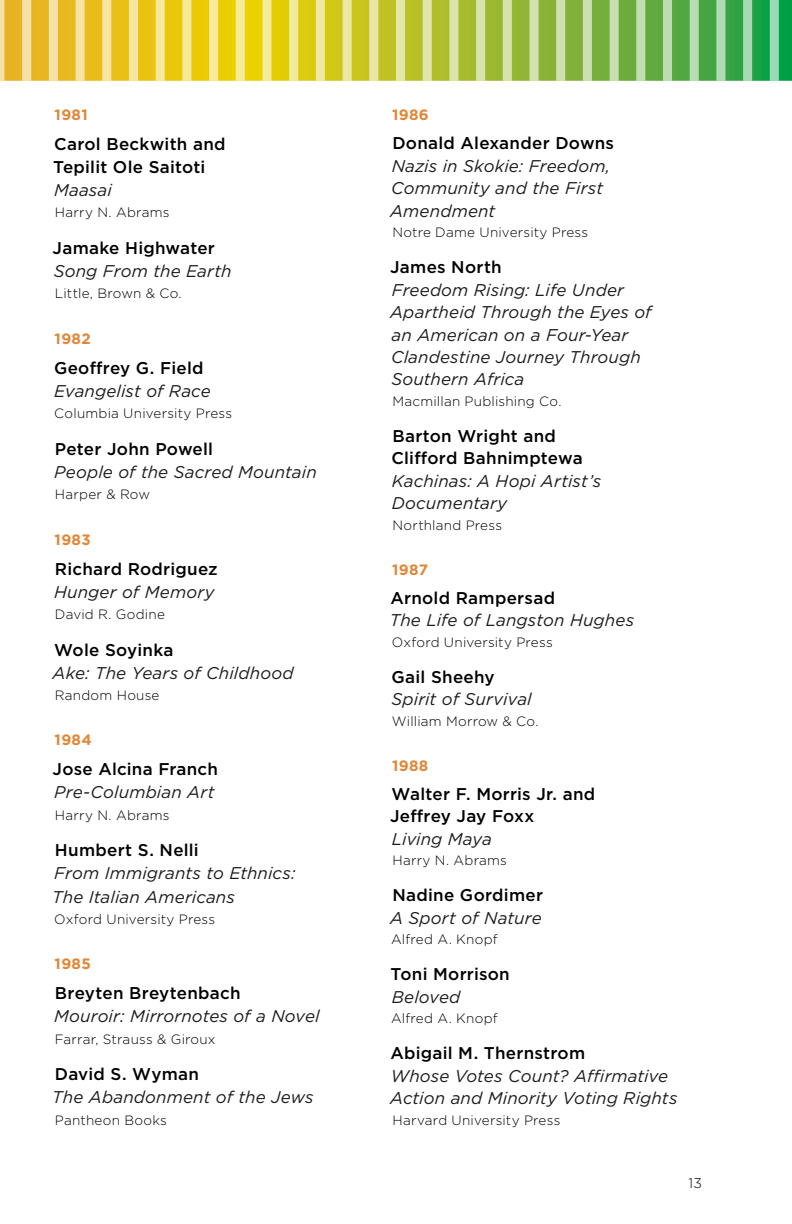
<style>
.page{position:relative;width:792px;height:1224px;background:#fff}
.page>*{position:absolute;margin:0;border:0;box-sizing:border-box;transform-origin:0 0}
.t1{font:italic 17px/22.4px "Gotham";letter-spacing:.005em;color:#1c1c1c}
.t2{font:500 17px/22.4px "Gotham";letter-spacing:.015em;color:#000}
.t3{font:700 15px "Gotham";letter-spacing:.025em;color:#e08738}
.t4{font:300 14px "Gotham";color:#000}
.t5{font:300 13.6px "Gotham";letter-spacing:.015em;color:#000}
</style>
<div class="page">
<svg style="left:1px;top:0;width:778px;height:81px;background:#dbe1a4"></svg>
<div style="left:58px;top:0;width:18px;height:81px;background:#e8b91e"></div>
<div style="left:85px;top:0;width:17px;height:81px;background:#e8bc1a"></div>
<div style="left:5px;top:0;width:17px;height:81px;background:#e7b323"></div>
<div style="left:111px;top:0;width:18px;height:81px;background:#e9c015"></div>
<div style="left:31px;top:0;width:18px;height:81px;background:#e7b620"></div>
<div style="left:138px;top:0;width:18px;height:81px;background:#eac310"></div>
<div style="left:245px;top:0;width:17px;height:81px;background:#ecd100"></div>
<div style="left:165px;top:0;width:17px;height:81px;background:#eac709"></div>
<div style="left:272px;top:0;width:17px;height:81px;background:#e2ce02"></div>
<div style="left:191px;top:0;width:18px;height:81px;background:#ebca03"></div>
<div style="left:298px;top:0;width:18px;height:81px;background:#dbcc0e"></div>
<div style="left:352px;top:0;width:17px;height:81px;background:#c7c51e"></div>
<div style="left:405px;top:0;width:18px;height:81px;background:#b7c027"></div>
<div style="left:592px;top:0;width:18px;height:81px;background:#75ae3b"></div>
<div style="left:565px;top:0;width:18px;height:81px;background:#80b139"></div>
<div style="left:539px;top:0;width:17px;height:81px;background:#8ab336"></div>
<div style="left:725px;top:0;width:18px;height:81px;background:#34a344"></div>
<svg style="left:752px;top:0;width:18px;height:81px"></svg>
<div style="left:218px;top:0;width:18px;height:81px;background:#ebce00"></div>
<div style="left:325px;top:0;width:18px;height:81px;background:#d1c817"></div>
<div style="left:378px;top:0;width:18px;height:81px;background:#c0c223"></div>
<div style="left:458px;top:0;width:18px;height:81px;background:#a6bb2e"></div>
<div style="left:432px;top:0;width:17px;height:81px;background:#afbe2a"></div>
<div style="left:512px;top:0;width:17px;height:81px;background:#94b634"></div>
<div style="left:485px;top:0;width:18px;height:81px;background:#9db831"></div>
<div style="left:645px;top:0;width:18px;height:81px;background:#60aa3f"></div>
<div style="left:699px;top:0;width:17px;height:81px;background:#46a542"></div>
<div style="left:672px;top:0;width:18px;height:81px;background:#54a740"></div>
<div style="left:619px;top:0;width:17px;height:81px;background:#6bac3d"></div>
<div style="left:779px;top:0;width:13px;height:81px;background:#00a046"></div>
<p class="t3" style="left:55px;top:105px;width:35px">1981</p>
<p class="t2" style="left:53px;top:132px;width:174px;line-height:23.2px">Carol Beckwith and<br>Tepilit Ole Saitoti</p>
<p class="t1" style="left:54px;top:179px;width:59px">Maasai</p>
<p class="t5" style="left:55px;top:204px;width:116px">Harry N. Abrams</p>
<p class="t2" style="left:53px;top:237px;width:164px">Jamake H ighwater</p>
<p class="t1" style="left:54px;top:260px;width:179px">Song From the Earth</p>
<p class="t5" style="left:55px;top:285px;width:128px">Little, Brown &amp; Co.</p>
<p class="t3" style="left:55px;top:329px;width:38px">1982</p>
<p class="t2" style="left:54px;top:356px;width:151px">Geoffrey G. Field</p>
<p class="t1" style="left:54px;top:379px;width:158px">Evangelist of Race</p>
<p class="t5" style="left:54px;top:405px;width:179px">Columbia University Press</p>
<p class="t2" style="left:55px;top:437px;width:160px">Peter John Powell</p>
<p class="t1" style="left:54px;top:460px;width:264px">People of the Sacred Mountain</p>
<p class="t5" style="left:55px;top:486px;width:97px">Harper &amp; Row</p>
<p class="t3" style="left:55px;top:529px;width:38px">1983</p>
<p class="t2" style="left:55px;top:557px;width:164px">Richard Rodriguez</p>
<p class="t1" style="left:54px;top:580px;width:162px">Hunger of Memory</p>
<p class="t5" style="left:55px;top:605px;width:111px">David R. Godine</p>
<p class="t2" style="left:54px;top:638px;width:121px">Wole Soyinka</p>
<p class="t1" style="left:53px;top:661px;width:243px">Ake: The Years of Childhood</p>
<p class="t5" style="left:55px;top:686px;width:106px">Random House</p>
<p class="t3" style="left:55px;top:730px;width:39px">1984</p>
<p class="t2" style="left:53px;top:758px;width:167px">Jose Alcina Franch</p>
<p class="t1" style="left:54px;top:781px;width:162px">Pre-Columbian Art</p>
<p class="t5" style="left:55px;top:806px;width:116px">Harry N. Abrams</p>
<p class="t2" style="left:55px;top:839px;width:145px">Humbert S. Nelli</p>
<p class="t1" style="left:52px;top:861px;width:245px;line-height:23.2px">From Immigrants to Ethnics:<br>The Italian Americans</p>
<p class="t5" style="left:54px;top:910px;width:162px">Oxford University Press</p>
<p class="t3" style="left:55px;top:954px;width:38px">1985</p>
<p class="t2" style="left:55px;top:982px;width:187px">Breyten Breytenbach</p>
<p class="t1" style="left:54px;top:1005px;width:267px">Mouroir: Mirrornotes of a Novel</p>
<p class="t5" style="left:55px;top:1030px;width:162px">Farrar, Strauss &amp; Giroux</p>
<p class="t2" style="left:55px;top:1063px;width:146px">David S. Wyman</p>
<p class="t1" style="left:52px;top:1086px;width:263px">The Abandonment of the Jews</p>
<p class="t5" style="left:55px;top:1111px;width:113px">Pantheon Books</p>
<p class="t3" style="left:392px;top:105px;width:38px">1986</p>
<p class="t2" style="left:392px;top:132px;width:223px">Donald Alexander Downs</p>
<p class="t1" style="left:390px;top:154px;width:222px">Nazis in Skokie: Freedom,<br>Community and the First<br>Amendment</p>
<p class="t5" style="left:392px;top:224px;width:197px">Notre Dame University Press</p>
<p class="t2" style="left:390px;top:256px;width:113px">James North</p>
<p class="t1" style="left:390px;top:278px;width:263px">Freedom Rising: Life Under<br>Apartheid Through the Eyes of an American on a Four-Year<br>Clandestine Journey Through<br>Southern Africa</p>
<p class="t5" style="left:392px;top:393px;width:170px">Macmillan Publishing Co.</p>
<p class="t2" style="left:392px;top:424px;width:193px">Barton Wright and<br>Clifford Bahnimptewa</p>
<p class="t1" style="left:392px;top:469px;width:211px">Kachinas: A Hopi Artist’s<br>Documentary</p>
<p class="t5" style="left:392px;top:516px;width:111px">Northland Press</p>
<p class="t3" style="left:392px;top:559px;width:37px">1987</p>
<p class="t2" style="left:391px;top:586px;width:166px">Arnold Rampersad</p>
<p class="t1" style="left:390px;top:609px;width:246px">The Life of Langston Hughes</p>
<p class="t5" style="left:392px;top:633px;width:162px">Oxford University Press</p>
<p class="t2" style="left:392px;top:665px;width:105px">Gail Sheehy</p>
<p class="t1" style="left:391px;top:688px;width:142px">Spirit of Survival</p>
<p class="t5" style="left:392px;top:712px;width:148px">William Morrow &amp; Co.</p>
<p class="t3" style="left:392px;top:755px;width:38px">1988</p>
<p class="t2" style="left:390px;top:782px;width:207px">Walter F. Morris Jr. and<br>Jeffrey Jay Foxx</p>
<p class="t1" style="left:392px;top:827px;width:102px">Living Maya</p>
<p class="t5" style="left:392px;top:852px;width:116px">Harry N. Abrams</p>
<p class="t2" style="left:392px;top:884px;width:152px">Nadine Gordimer</p>
<p class="t1" style="left:390px;top:906px;width:153px">A Sport of Nature</p>
<p class="t5" style="left:391px;top:931px;width:108px">Alfred A. Knopf</p>
<p class="t2" style="left:391px;top:963px;width:121px">Toni Morrison</p>
<p class="t1" style="left:392px;top:985px;width:70px">Beloved</p>
<p class="t5" style="left:391px;top:1010px;width:108px">Alfred A. Knopf</p>
<p class="t2" style="left:391px;top:1042px;width:196px">Abigail M . Thernstrom</p>
<p class="t1" style="left:390px;top:1064px;width:289px">Whose Votes Count? Affirmative<br>Action and Minority Voting Rights</p>
<p class="t5" style="left:392px;top:1111px;width:169px">Harvard University Press</p>
<p class="t4" style="left:689px;top:1174px;width:15px">13</p>
</div>
